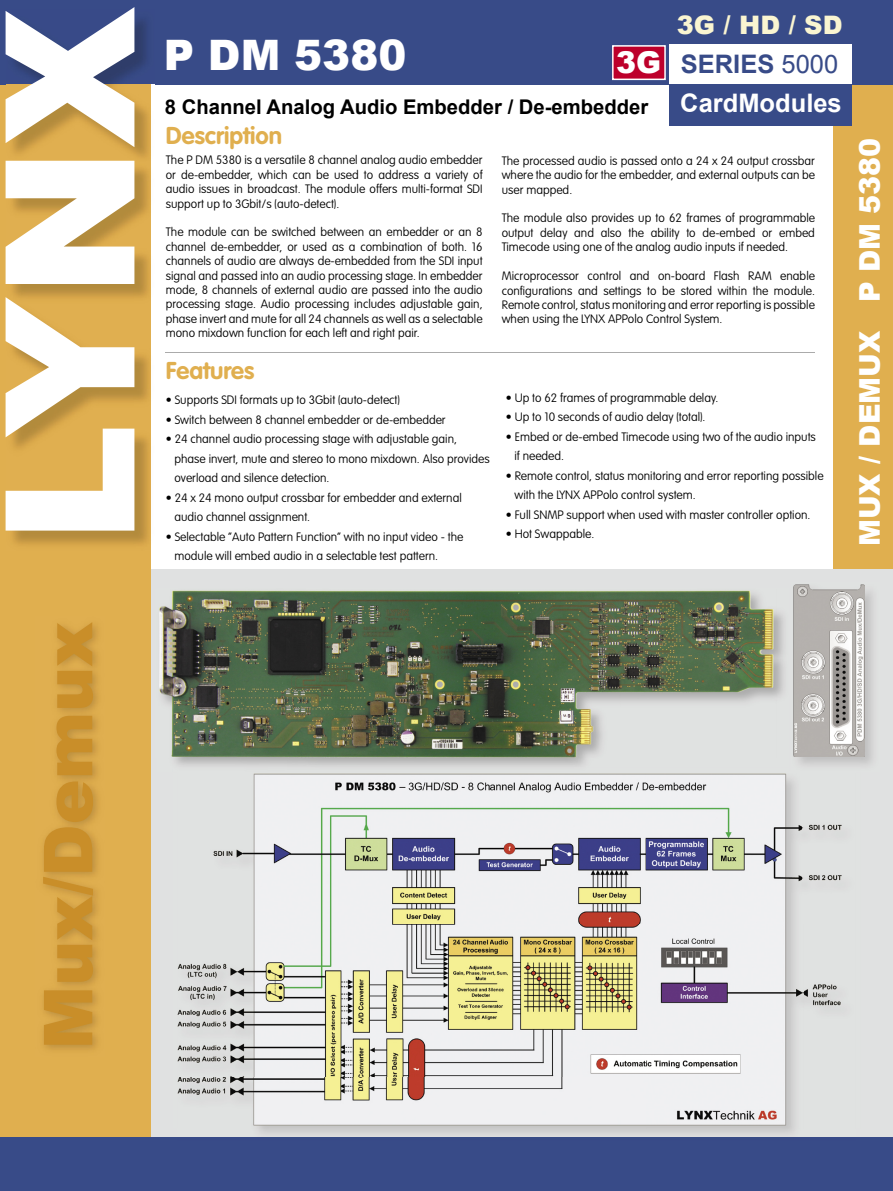
<style>
.page{position:relative;width:893px;height:1191px;background:#fff}
.page>*{position:absolute;margin:0;border:0;box-sizing:border-box;transform-origin:0 0}
.t1{font:900 180px "Arial";color:#fff}
.t2{font:900 67.5px "Arial";color:#c98e29}
.t3{font:900 42px "Arial";color:#fff}
.t4{font:900 30px "Arial";color:#fff}
.t5{font:900 28.5px "Arial";color:#fff}
.t6{font:700 25.5px/39.2px "Arial";color:#fff}
.t7{font:900 25.5px "Arial";color:#faf5d1}
.t8{font:700 24px "VAG Rounded";color:#e0af4f}
.t9{font:700 20.25px "Arial";color:#000}
.t10{font:100 12px/14.4px "VAG Rounded";color:#000;text-align:justify}
.s1{color:#384b88}
.s2{font-weight:400;color:#384b88}
</style>
<div class="page">
<div style="left:833px;top:83px;width:60px;height:580px;background:#e0af4f"></div>
<div style="left:150px;top:569px;width:743px;height:567px;background:#e0e1e1"></div>
<img style="left:794px;top:584px;width:71px;height:173px">
<img style="left:159px;top:590px;width:618px;height:167px">
<svg style="left:0;top:78px;width:150px;height:1062px;background:#dbaa4d"></svg>
<div style="left:0;top:0;width:893px;height:84px;background:#384b88"></div>
<div style="left:670px;top:44px;width:182px;height:40px;background:#fff"></div>
<div style="left:670px;top:84px;width:182px;height:41px;background:#384b88"></div>
<div style="left:0;top:1137px;width:893px;height:54px;background:#384b88"></div>
<img style="left:13px;top:20px;width:138px;height:530px">
<hr style="left:166px;top:352px;width:649px;height:1px;background:#ababab">
<img style="left:177px;top:773px;width:678px;height:364px">
<img style="left:177px;top:773px;width:49px;height:355px">
<img style="left:754px;top:773px;width:101px;height:46px">
<img style="left:807px;top:819px;width:48px;height:309px">
<svg style="left:612px;top:45px;width:54px;height:35px;background:#c42248"></svg>
<h1 class="t1" style="left:-61px;top:544px;width:538px;rotate:-90deg">LYNX</h1>
<h2 class="t2" style="left:19px;top:1049px;width:429px;rotate:-90deg">Mux/Demux</h2>
<h3 class="t7" style="left:677px;top:6px;width:167px">3G / HD / SD</h3>
<h3 class="t3" style="left:164px;top:24px;width:244px">P DM 5380</h3>
<h3 class="t4" style="left:616px;top:40px;width:46px">3G</h3>
<h3 class="t6" style="left:680px;top:46px;width:163px"><span class="s1">SERIES</span> <span class="s2">5000<br></span>CardModules</h3>
<h3 class="t9" style="left:165px;top:94px;width:485px">8 Channel Analog Audio Embedder / De-embedder</h3>
<p class="t10" style="left:502px;top:154px;width:315px">The processed audio is passed onto a 24 x 24 output crossbar where the audio for the embedder, and external outputs can be user mapped.</p>
<p class="t10" style="left:502px;top:211px;width:315px">The module also provides up to 62 frames of programmable output delay and also the ability to de-embed or embed Timecode using one of the analog audio inputs if needed.</p>
<p class="t10" style="left:502px;top:269px;width:315px">Microprocessor control and on-board Flash RAM enable configurations and settings to be stored within the module.<br>Remote control, status monitoring and error reporting is possible when using the LYNX APPolo Control System.</p>
<h3 class="t8" style="left:166px;top:121px;width:118px">Description</h3>
<p class="t10" style="left:166px;top:153px;width:318px">The P DM 5380 is a versatile 8 channel analog audio embedder or de-embedder, which can be used to address a variety of audio issues in broadcast. The module offers multi-format SDI support up to 3Gbit/s (auto-detect).</p>
<p class="t10" style="left:166px;top:225px;width:318px">The module can be switched between an embedder or an 8 channel de-embedder, or used as a combination of both. 16 channels of audio are always de-embedded from the SDI input signal and passed into an audio processing stage. In embedder mode, 8 channels of external audio are passed into the audio processing stage. Audio processing includes adjustable gain, phase invert and mute for all 24 channels as well as a selectable mono mixdown function for each left and right pair.</p>
<h3 class="t8" style="left:166px;top:356px;width:90px">Features</h3>
<p class="t10" style="left:166px;top:393px;width:236px">• Supports SDI formats up to 3Gbit (auto-detect)</p>
<p class="t10" style="left:166px;top:412px;width:281px">• Switch between 8 channel embedder or de-embedder</p>
<p class="t10" style="left:174px;top:429px;width:317px;line-height:19.5px;text-align:left;text-indent:-9px">• 24 channel audio processing stage with adjustable gain, phase invert, mute and stereo to mono mixdown. Also provides overload and silence detection.</p>
<p class="t10" style="left:174px;top:488px;width:289px;line-height:19.5px;text-indent:-9px">• 24 x 24 mono output crossbar for embedder and external audio channel assignment.</p>
<p class="t10" style="left:174px;top:527px;width:290px;line-height:19.5px;text-indent:-9px">• Selectable “Auto Pattern Function” with no input video - the module will embed audio in a selectable test pattern.</p>
<p class="t10" style="left:506px;top:391px;width:214px">• Up to 62 frames of programmable delay.</p>
<p class="t10" style="left:506px;top:410px;width:201px">• Up to 10 seconds of audio delay (total).</p>
<p class="t10" style="left:514px;top:427px;width:303px;line-height:19.5px;text-indent:-9px">• Embed or de-embed Timecode using two of the audio inputs if needed.</p>
<p class="t10" style="left:514px;top:466px;width:311px;line-height:19.5px;text-indent:-9px">• Remote control, status monitoring and error reporting possible with the LYNX APPolo control system.</p>
<p class="t10" style="left:506px;top:508px;width:306px">• Full SNMP support when used with master controller option.</p>
<p class="t10" style="left:506px;top:527px;width:90px">• Hot Swappable.</p>
<h3 class="t5" style="left:849px;top:546px;width:410px;rotate:-90deg">MUX / DEMUX P DM 5380</h3>
</div>
